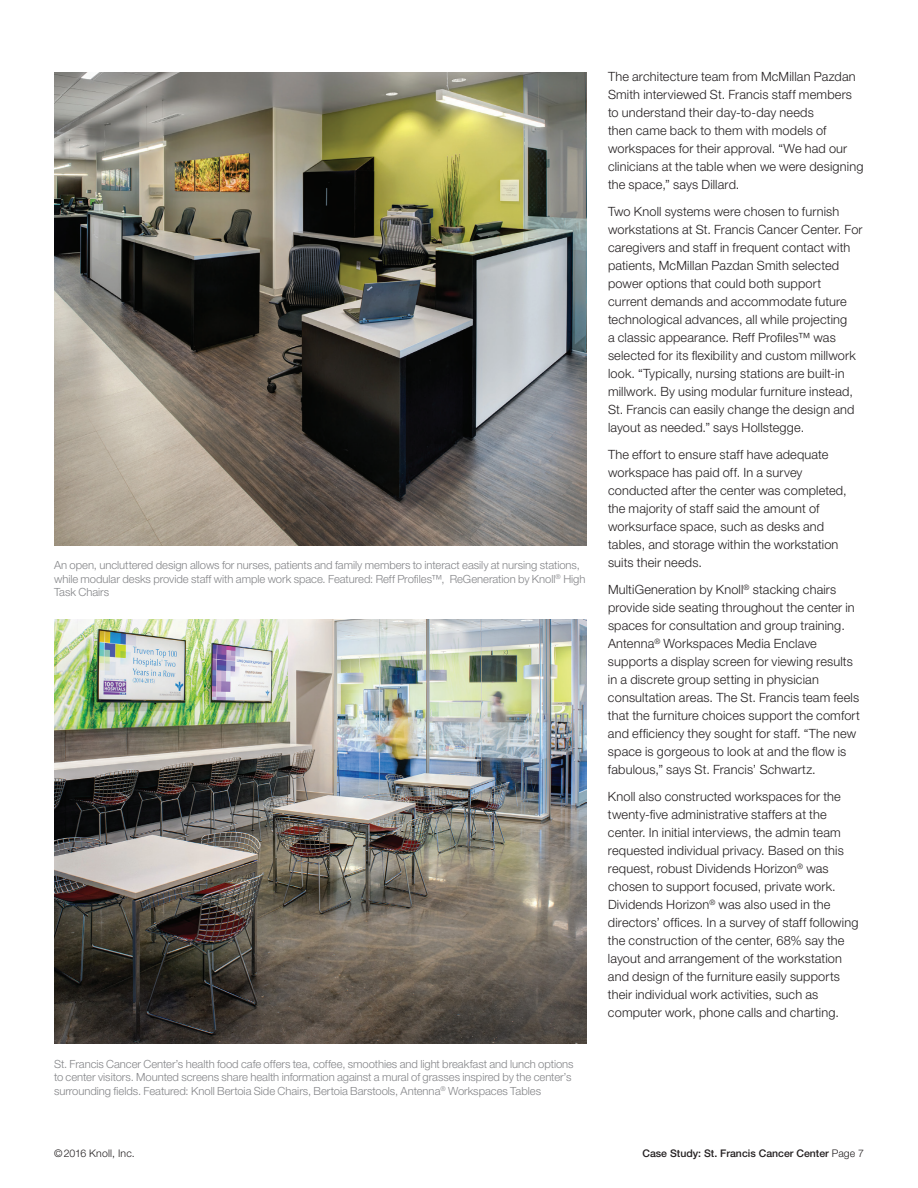
<style>
.page{position:relative;width:918px;height:1188px;background:#fff}
.page>*{position:absolute;margin:0;border:0;box-sizing:border-box;transform-origin:0 0}
.t1{font:300 12.75px/18px "Helvetica Neue LT Std";letter-spacing:.01em;color:#231f20}
.t2{font:300 11.25px/13.5px "Helvetica Neue LT Std";letter-spacing:-.005em;color:#848588}
.t3{font:500 10.5px "Helvetica Neue LT Std";color:#231f20}
.t4{font:300 10.5px "Helvetica Neue LT Std";letter-spacing:.015em;color:#231f20}
.s1{font-weight:300}
</style>
<div class="page">
<img style="left:54px;top:72px;width:533px;height:473px">
<img style="left:54px;top:620px;width:533px;height:424px">
<p class="t2" style="left:54px;top:558px;width:533px">An open, uncluttered design allows for nurses, patients and family members to interact easily at nursing stations, while modular desks provide staff with ample work space. Featured: Reff Profiles™, ReGeneration by Knoll<sup>®</sup> High<br>Task Chairs</p>
<p class="t2" style="left:54px;top:1057px;width:521px">St. Francis Cancer Center’s health food cafe offers tea, coffee, smoothies and light breakfast and lunch options to center visitors. Mounted screens share health information against a mural of grasses inspired by the center’s surrounding fields. Featured: Knoll Bertoia Side Chairs, Bertoia Barstools, Antenna<sup>®</sup> Workspaces Tables</p>
<p class="t1" style="left:608px;top:67px;width:257px">The architecture team from McMillan Pazdan Smith interviewed St. Francis staff members to understand their day-to-day needs<br>then came back to them with models of workspaces for their approval. “We had our clinicians at the table when we were designing the space,” says Dillard.</p>
<p class="t1" style="left:608px;top:202px;width:256px">Two Knoll systems were chosen to furnish workstations at St. Francis Cancer Center. For caregivers and staff in frequent contact with patients, McMillan Pazdan Smith selected power options that could both support current demands and accommodate future technological advances, all while projecting<br>a classic appearance. Reff Profiles™ was selected for its flexibility and custom millwork look. “Typically, nursing stations are built-in millwork. By using modular furniture instead, St. Francis can easily change the design and layout as needed.” says Hollstegge.</p>
<p class="t1" style="left:608px;top:445px;width:240px">The effort to ensure staff have adequate workspace has paid off. In a survey conducted after the center was completed, the majority of staff said the amount of worksurface space, such as desks and tables, and storage within the workstation suits their needs.</p>
<p class="t1" style="left:608px;top:580px;width:253px">MultiGeneration by Knoll<sup>®</sup> stacking chairs provide side seating throughout the center in spaces for consultation and group training.<br>Antenna<sup>®</sup> Workspaces Media Enclave supports a display screen for viewing results in a discrete group setting in physician consultation areas. The St. Francis team feels that the furniture choices support the comfort and efficiency they sought for staff. “The new space is gorgeous to look at and the flow is fabulous,” says St. Francis’ Schwartz.</p>
<p class="t1" style="left:608px;top:787px;width:252px">Knoll also constructed workspaces for the twenty-five administrative staffers at the center. In initial interviews, the admin team requested individual privacy. Based on this request, robust Dividends Horizon<sup>®</sup> was chosen to support focused, private work.<br>Dividends Horizon<sup>®</sup> was also used in the directors’ offices. In a survey of staff following the construction of the center, 68% say the layout and arrangement of the workstation and design of the furniture easily supports their individual work activities, such as computer work, phone calls and charting.</p>
<p class="t4" style="left:54px;top:1146px;width:82px">©2016 Knoll, Inc.</p>
<p class="t3" style="left:642px;top:1147px;width:223px">Case Study: St. Francis Cancer Center <span class="s1">Page 7</span></p>
</div>
